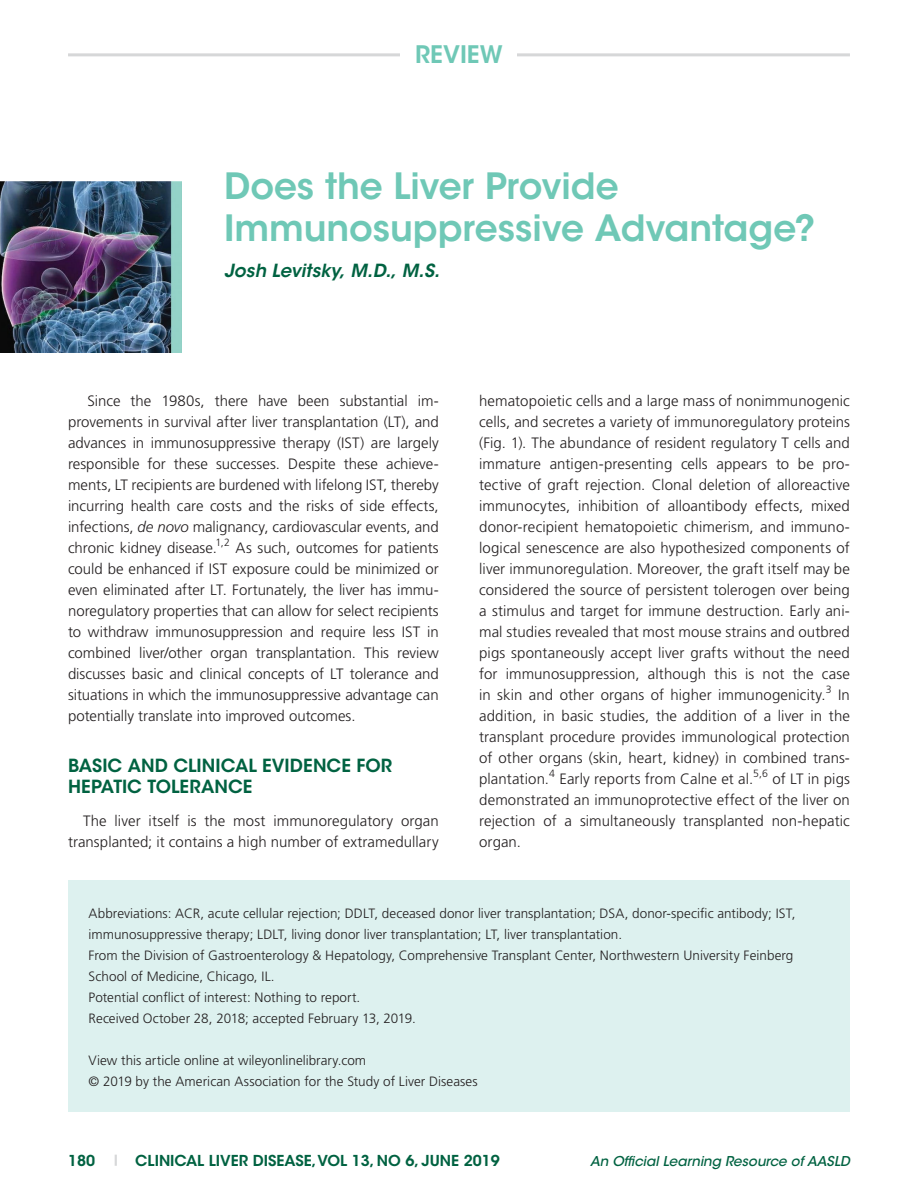
<style>
.page{position:relative;width:918px;height:1188px;background:#fff}
.page>*{position:absolute;margin:0;border:0;box-sizing:border-box;transform-origin:0 0}
.t1{font:600 36px/42px "ITC Avant Garde Std";color:#6fc8b6}
.t2{font:600 24px "ITC Avant Garde Std";color:#6fc8b6}
.t3{font:600 18px "ITC Avant Garde Std";color:#006241}
.t4{font:italic 600 18px "ITC Avant Garde Std";color:#006241}
.t5{font:300 15px/21px "Frutiger LT Std";letter-spacing:.005em;color:#231f20;text-align:justify}
.t6{font:600 15px "ITC Avant Garde Std";color:#006241}
.t7{font:300 13.5px/21px "Frutiger LT Std";letter-spacing:.005em;color:#231f20}
.t8{font:italic 500 13.5px "ITC Avant Garde Std";color:#006241}
.t9{font:300 10.5px "Frutiger LT Std";color:#231f20}
.s1{font-style:italic}
</style>
<div class="page">
<hr style="left:68px;top:53px;width:333px;height:3px;background:#d6d7d8">
<hr style="left:517px;top:53px;width:333px;height:3px;background:#d6d7d8">
<img style="left:0;top:182px;width:181px;height:171px">
<div style="left:68px;top:880px;width:782px;height:232px;background:#ddf1ef"></div>
<h2 class="t2" style="left:415px;top:39px;width:89px">Review</h2>
<h1 class="t1" style="left:224px;top:165px;width:593px">Does the Liver Provide<br>Immunosuppressive Advantage?</h1>
<p class="t4" style="left:224px;top:259px;width:217px">Josh Levitsky, M.D., M.S.</p>
<p class="t5" style="left:68px;top:391px;width:372px;text-indent:20px">Since the 1980s, there have been substantial im&shy;provements in survival after liver transplantation (LT), and advances in immunosuppressive therapy (IST) are largely responsible for these successes. Despite these achieve&shy;ments, LT recipients are burdened with lifelong IST, thereby incurring health care costs and the risks of side effects, infections, <span class="s1">de novo</span> malignancy, cardiovascular events, and chronic kidney disease.</p>
<p class="t9" style="left:216px;top:537px;width:16px">1,2</p>
<p class="t5" style="left:68px;top:538px;width:372px;text-indent:168px">As such, outcomes for patients could be enhanced if IST exposure could be minimized or even eliminated after LT. Fortunately, the liver has immu&shy;noregulatory properties that can allow for select recipients to withdraw immunosuppression and require less IST in combined liver/other organ transplantation. This review discusses basic and clinical concepts of LT tolerance and situations in which the immunosuppressive advantage can potentially translate into improved outcomes.</p>
<p class="t3" style="left:68px;top:754px;width:129px">BASIC AN D CLINI</p>
<p class="t3" style="left:221px;top:754px;width:171px">CAL EVI DENCE FOR</p>
<p class="t3" style="left:68px;top:775px;width:115px">HEPATIC TOLERAN</p>
<p class="t3" style="left:228px;top:775px;width:24px">CE</p>
<p class="t5" style="left:68px;top:811px;width:372px;text-align:right">The liver itself is the most immunoregulatory organ transplanted; it contains a high number of extramedullary</p>
<p class="t5" style="left:479px;top:391px;width:372px">hematopoietic cells and a large mass of nonimmunogenic cells, and secretes a variety of immunoregulatory proteins (Fig. 1). The abundance of resident regulatory T cells and immature antigen-presenting cells appears to be pro&shy;tective of graft rejection. Clonal deletion of alloreactive immunocytes, inhibition of alloantibody effects, mixed donor-recipient hematopoietic chimerism, and immuno&shy;logical senescence are also hypothesized components of liver immunoregulation. Moreover, the graft itself may be considered the source of persistent tolerogen over being a stimulus and target for immune destruction. Early ani&shy;mal studies revealed that most mouse strains and outbred pigs spontaneously accept liver grafts without the need for immunosuppression, although this is not the case in skin and other organs of higher immunogenicity.<sup>3</sup> In addition, in basic studies, the addition of a liver in the transplant procedure provides immunological protection of other organs (skin, heart, kidney) in combined trans&shy;plantation.</p>
<p class="t9" style="left:549px;top:768px;width:7px">4</p>
<p class="t5" style="left:559px;top:769px;width:195px">Early reports from Calne et al.</p>
<p class="t9" style="left:753px;top:768px;width:16px">5,6</p>
<p class="t5" style="left:479px;top:769px;width:372px;text-indent:293px">of LT in pigs demonstrated an immunoprotective effect of the liver on rejection of a simultaneously transplanted non-hepatic organ.</p>
<p class="t7" style="left:89px;top:903px;width:708px">Abbreviations: ACR, acute cellular rejection; DDLT, deceased donor liver transplantation; DSA, donor-specific antibody; IST, immunosuppressive therapy; LDLT, living donor liver transplantation; LT, liver transplantation.<br>From the Division of Gastroenterology &amp; Hepatology, Comprehensive Transplant Center, Northwestern University Feinberg School of Medicine, Chicago, IL.<br>Potential conflict of interest: Nothing to report.<br>Received October 28, 2018; accepted February 13, 2019.</p>
<p class="t7" style="left:89px;top:1050px;width:391px">View this article online at wileyonlinelibrary.com<br>© 2019 by the American Association for the Study of Liver Diseases</p>
<p class="t6" style="left:68px;top:1151px;width:433px">180 <sup>|</sup> Clinical Liver Disease, VOL 13, NO 6, JUNE 2019</p>
<p class="t8" style="left:590px;top:1152px;width:261px">An Official Learning Resource of AASLD</p>
</div>
